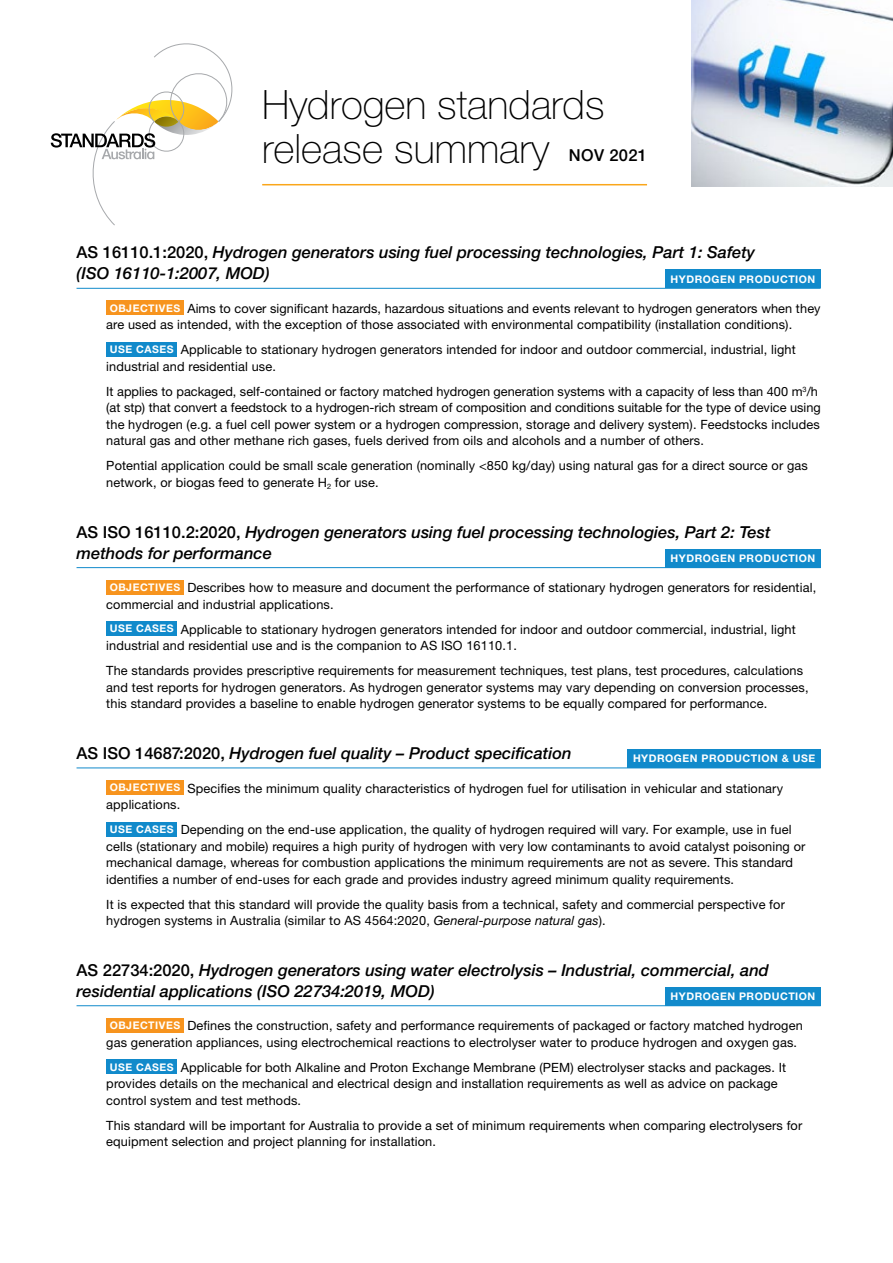
<style>
.page{position:relative;width:893px;height:1263px;background:#fff}
.page>*{position:absolute;margin:0;border:0;box-sizing:border-box;transform-origin:0 0}
.t1{font:100 40.5px/43.5px "Helvetica Neue LT Pro";color:#000}
.t2{font:italic 500 16.5px/21px "Helvetica Neue LT Pro";color:#000}
.t3{font:500 16.5px "Helvetica Neue LT Pro";letter-spacing:.02em;color:#000}
.t4{font:12.75px/16.5px "Helvetica Neue LT Pro";letter-spacing:.01em;color:#000}
.t5{font:700 10.5px "Helvetica Neue LT Pro";letter-spacing:.05em;color:#fff}
.s1{font-style:normal}
.s2{font-weight:700;font-size:10.5px;color:#fff}
.s3{font-style:italic}
</style>
<div class="page">
<img style="left:691px;top:0;width:202px;height:187px">
<hr style="left:262px;top:184px;width:385px;height:1px;background:#faa61a">
<hr style="left:77px;top:288px;width:744px;height:1px;background:#118acb">
<hr style="left:77px;top:567px;width:744px;height:1px;background:#118acb">
<hr style="left:77px;top:767px;width:744px;height:1px;background:#118acb">
<hr style="left:77px;top:1005px;width:744px;height:1px;background:#118acb">
<div style="left:106px;top:301px;width:78px;height:14px;background:#f7941e"></div>
<div style="left:106px;top:342px;width:71px;height:15px;background:#118acb"></div>
<div style="left:106px;top:580px;width:78px;height:14px;background:#f7941e"></div>
<div style="left:106px;top:622px;width:71px;height:14px;background:#118acb"></div>
<div style="left:106px;top:780px;width:78px;height:15px;background:#f7941e"></div>
<div style="left:106px;top:822px;width:71px;height:14px;background:#118acb"></div>
<div style="left:106px;top:1018px;width:78px;height:14px;background:#f7941e"></div>
<div style="left:106px;top:1060px;width:71px;height:14px;background:#118acb"></div>
<div style="left:665px;top:270px;width:156px;height:18px;background:#118acb"></div>
<div style="left:665px;top:549px;width:156px;height:18px;background:#118acb"></div>
<div style="left:628px;top:749px;width:193px;height:18px;background:#118acb"></div>
<div style="left:665px;top:987px;width:156px;height:18px;background:#118acb"></div>
<svg style="left:51px;top:44px;width:181px;height:181px"></svg>
<h1 class="t1" style="left:262px;top:83px;width:344px">Hydrogen standards release summary</h1>
<p class="t3" style="left:569px;top:146px;width:80px">NOV 2021</p>
<p class="t2" style="left:77px;top:242px;width:680px"><span class="s1">AS 16110.1:2020,</span> Hydrogen generators using fuel processing technologies, Part 1: Safety (ISO 16110-1:2007, MOD)</p>
<p class="t4" style="left:106px;top:300px;width:716px"><span class="s2">OBJECTIVES</span> Aims to cover significant hazards, hazardous situations and events relevant to hydrogen generators when they are used as intended, with the exception of those associated with environmental compatibility (installation conditions).</p>
<p class="t4" style="left:106px;top:341px;width:691px"><span class="s2">USE CASES</span> Applicable to stationary hydrogen generators intended for indoor and outdoor commercial, industrial, light industrial and residential use.</p>
<p class="t4" style="left:106px;top:383px;width:716px">It applies to packaged, self-contained or factory matched hydrogen generation systems with a capacity of less than 400 m<sup>3</sup>/h (at stp) that convert a feedstock to a hydrogen-rich stream of composition and conditions suitable for the type of device using the hydrogen (e.g. a fuel cell power system or a hydrogen compression, storage and delivery system). Feedstocks includes natural gas and other methane rich gases, fuels derived from oils and alcohols and a number of others.</p>
<p class="t4" style="left:106px;top:457px;width:703px">Potential application could be small scale generation (nominally &lt;850 kg/day) using natural gas for a direct source or gas network, or biogas feed to generate H<sub>2</sub> for use.</p>
<p class="t2" style="left:77px;top:521px;width:695px"><span class="s1">AS ISO 16110.2:2020,</span> Hydrogen generators using fuel processing technologies, Part 2: Test methods for performance</p>
<p class="t4" style="left:106px;top:579px;width:711px"><span class="s2">OBJECTIVES</span> Describes how to measure and document the performance of stationary hydrogen generators for residential, commercial and industrial applications.</p>
<p class="t4" style="left:106px;top:621px;width:691px"><span class="s2">USE CASES</span> Applicable to stationary hydrogen generators intended for indoor and outdoor commercial, industrial, light industrial and residential use and is the companion to AS ISO 16110.1.</p>
<p class="t4" style="left:106px;top:662px;width:704px">The standards provides prescriptive requirements for measurement techniques, test plans, test procedures, calculations and test reports for hydrogen generators. As hydrogen generator systems may vary depending on conversion processes, this standard provides a baseline to enable hydrogen generator systems to be equally compared for performance.</p>
<p class="t2" style="left:77px;top:742px;width:497px"><span class="s1">AS ISO 14687:2020,</span> Hydrogen fuel quality – Product specification</p>
<p class="t4" style="left:106px;top:779px;width:678px"><span class="s2">OBJECTIVES</span> Specifies the minimum quality characteristics of hydrogen fuel for utilisation in vehicular and stationary applications.</p>
<p class="t4" style="left:106px;top:821px;width:701px"><span class="s2">USE CASES</span> Depending on the end-use application, the quality of hydrogen required will vary. For example, use in fuel cells (stationary and mobile) requires a high purity of hydrogen with very low contaminants to avoid catalyst poisoning or mechanical damage, whereas for combustion applications the minimum requirements are not as severe. This standard identifies a number of end-uses for each grade and provides industry agreed minimum quality requirements.</p>
<p class="t4" style="left:106px;top:895px;width:680px">It is expected that this standard will provide the quality basis from a technical, safety and commercial perspective for hydrogen systems in Australia (similar to AS 4564:2020, <span class="s3">General-purpose natural gas</span>).</p>
<p class="t2" style="left:77px;top:959px;width:694px"><span class="s1">AS 22734:2020,</span> Hydrogen generators using water electrolysis – Industrial, commercial, and residential applications (ISO 22734:2019, MOD)</p>
<p class="t4" style="left:106px;top:1017px;width:698px"><span class="s2">OBJECTIVES</span> Defines the construction, safety and performance requirements of packaged or factory matched hydrogen gas generation appliances, using electrochemical reactions to electrolyser water to produce hydrogen and oxygen gas.</p>
<p class="t4" style="left:106px;top:1059px;width:681px"><span class="s2">USE CASES</span> Applicable for both Alkaline and Proton Exchange Membrane (PEM) electrolyser stacks and packages. It provides details on the mechanical and electrical design and installation requirements as well as advice on package control system and test methods.</p>
<p class="t4" style="left:106px;top:1117px;width:697px">This standard will be important for Australia to provide a set of minimum requirements when comparing electrolysers for equipment selection and project planning for installation.</p>
<p class="t5" style="left:671px;top:272px;width:146px">HYDROGEN PRODUCTION</p>
<p class="t5" style="left:671px;top:552px;width:146px">HYDROGEN PRODUCTION</p>
<p class="t5" style="left:633px;top:752px;width:184px">HYDROGEN PRODUCTION &amp; USE</p>
<p class="t5" style="left:671px;top:990px;width:146px">HYDROGEN PRODUCTION</p>
</div>
